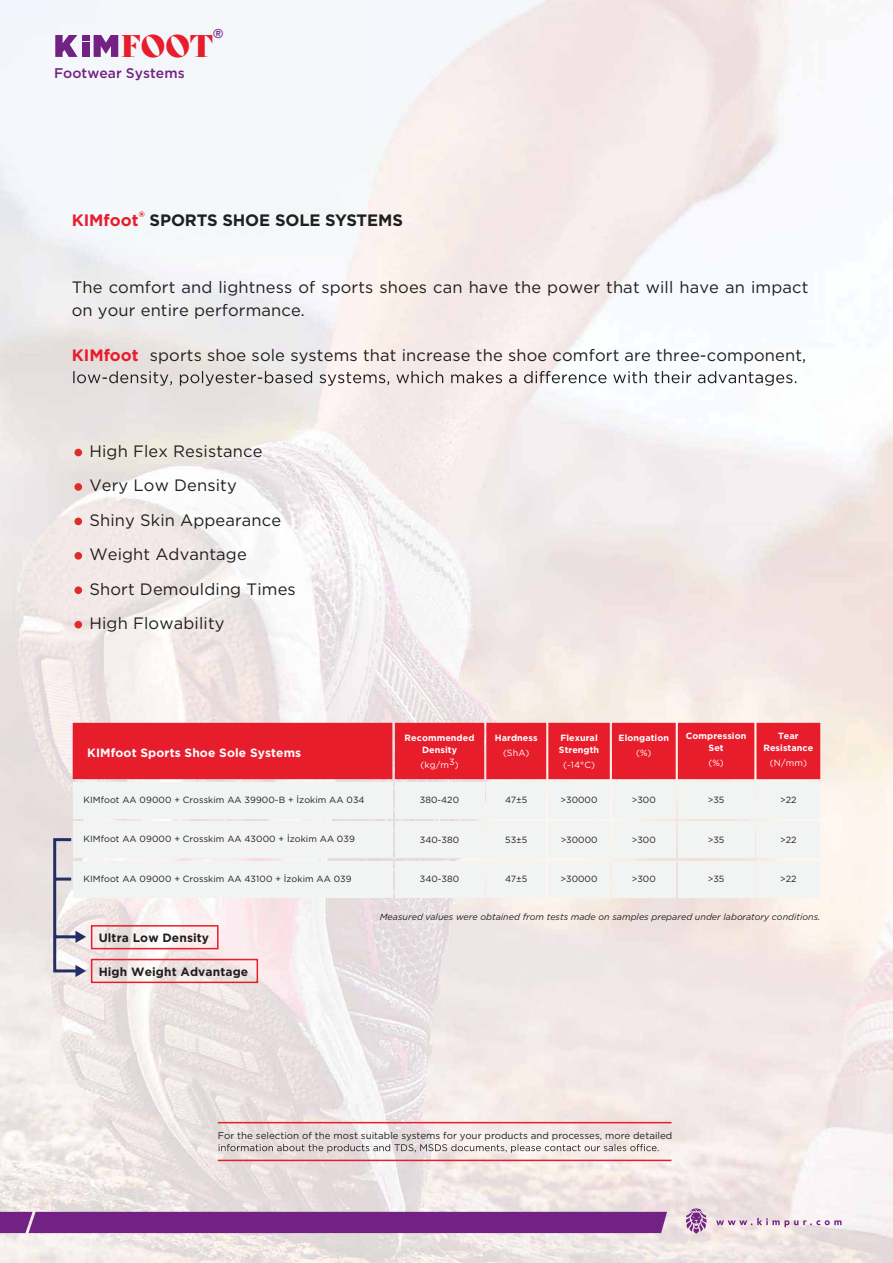
<style>
.page{position:relative;width:893px;height:1263px;background:#fff}
.page>*{position:absolute;margin:0;border:0;box-sizing:border-box;transform-origin:0 0}
.t1{font:30.45px "Bely Display";color:#e81d2c}
.t2{font:16.5px/34.5px "Gotham";letter-spacing:.01em;color:#211e1f}
.t3{font:700 16.5px "Gotham";letter-spacing:-.005em;color:#211e1f}
.t4{font:13.95px "Gotham Medium Tr";color:#722282}
.t5{font:500 12.75px "Avenir";color:#722282}
.t6{font:700 12px "Gotham";letter-spacing:.01em;color:#211e1f}
.t7{font:700 12px "Gotham";letter-spacing:.01em;color:#fff}
.t8{font:9.75px "Gotham";color:#231f20}
.t9{font:9px "Gotham";letter-spacing:.01em;color:#211e1f}
.t10{font:9px "Gotham Book Italic Tr";color:#231f20}
.t11{font:9px "Gotham";color:#231f20}
.t12{font:700 9px/12px "Gotham";letter-spacing:.01em;color:#fff;text-align:center}
.t13{font:9px "Gotham";letter-spacing:.01em;color:#fff}
.s1{color:#e81d2c}
.s2{font-weight:700;color:#e81d2c}
</style>
<div class="page">
<img style="left:0;top:0;width:893px;height:1263px">
<svg style="left:73px;top:371px;width:723px;height:15px"></svg>
<svg style="left:74px;top:449px;width:8px;height:7px"></svg>
<svg style="left:74px;top:621px;width:8px;height:7px"></svg>
<svg style="left:74px;top:586px;width:8px;height:8px"></svg>
<svg style="left:74px;top:552px;width:8px;height:8px"></svg>
<svg style="left:74px;top:518px;width:8px;height:7px"></svg>
<svg style="left:74px;top:483px;width:8px;height:8px"></svg>
<div style="left:73px;top:782px;width:319px;height:37px;background:#f2f3f3"></div>
<div style="left:395px;top:782px;width:89px;height:37px;background:#f2f3f3"></div>
<div style="left:486px;top:782px;width:60px;height:37px;background:#f2f3f3"></div>
<div style="left:486px;top:723px;width:60px;height:56px;background:#e81d2c"></div>
<div style="left:73px;top:723px;width:411px;height:56px;background:#e81d2c"></div>
<div style="left:548px;top:782px;width:62px;height:37px;background:#f2f3f3"></div>
<div style="left:548px;top:723px;width:62px;height:56px;background:#e81d2c"></div>
<div style="left:612px;top:782px;width:64px;height:37px;background:#f2f3f3"></div>
<div style="left:612px;top:723px;width:64px;height:56px;background:#e81d2c"></div>
<div style="left:756px;top:782px;width:64px;height:37px;background:#f2f3f3"></div>
<div style="left:756px;top:723px;width:64px;height:56px;background:#e81d2c"></div>
<div style="left:678px;top:782px;width:76px;height:37px;background:#f2f3f3"></div>
<div style="left:678px;top:723px;width:76px;height:56px;background:#e81d2c"></div>
<div style="left:73px;top:821px;width:319px;height:37px;background:#f2f3f3"></div>
<div style="left:395px;top:821px;width:89px;height:37px;background:#f2f3f3"></div>
<div style="left:486px;top:821px;width:60px;height:37px;background:#f2f3f3"></div>
<div style="left:548px;top:821px;width:62px;height:37px;background:#f2f3f3"></div>
<div style="left:612px;top:821px;width:64px;height:37px;background:#f2f3f3"></div>
<div style="left:756px;top:821px;width:64px;height:37px;background:#f2f3f3"></div>
<div style="left:678px;top:821px;width:76px;height:37px;background:#f2f3f3"></div>
<div style="left:73px;top:861px;width:319px;height:36px;background:#f2f3f3"></div>
<div style="left:395px;top:861px;width:89px;height:36px;background:#f2f3f3"></div>
<div style="left:486px;top:861px;width:60px;height:36px;background:#f2f3f3"></div>
<div style="left:548px;top:861px;width:62px;height:36px;background:#f2f3f3"></div>
<div style="left:612px;top:861px;width:64px;height:36px;background:#f2f3f3"></div>
<div style="left:756px;top:861px;width:64px;height:36px;background:#f2f3f3"></div>
<div style="left:678px;top:861px;width:76px;height:36px;background:#f2f3f3"></div>
<svg style="left:219px;top:1144px;width:440px;height:9px;background:#cbc3c2"></svg>
<svg style="left:52px;top:837px;width:207px;height:147px"></svg>
<hr style="left:218px;top:1122px;width:453px;height:1px;background:#e81d2c">
<hr style="left:218px;top:1160px;width:453px;height:1px;background:#e81d2c">
<svg style="left:716px;top:1218px;width:125px;height:9px"></svg>
<div style="left:0;top:1212px;width:667px;height:21px;background:#722282"></div>
<svg style="left:686px;top:1208px;width:20px;height:26px"></svg>
<svg style="left:55px;top:35px;width:23px;height:22px"></svg>
<div style="left:82px;top:42px;width:7px;height:15px;background:#722282"></div>
<div style="left:82px;top:35px;width:7px;height:6px;background:#722282"></div>
<svg style="left:94px;top:35px;width:24px;height:22px"></svg>
<p class="t5" style="left:213px;top:22px;width:12px">®</p>
<h1 class="t1" style="left:121px;top:21px;width:94px">FOOT</h1>
<p class="t4" style="left:54px;top:65px;width:132px">Footwear Systems</p>
<p class="t3" style="left:72px;top:209px;width:333px"><span class="s1">KIMfoot</span><sup>®</sup> SPORTS SHOE SOLE SYSTEMS</p>
<p class="t2" style="left:72px;top:276px;width:738px;line-height:22.5px">The comfort and lightness of sports shoes can have the power that will have an impact on your entire performance.</p>
<p class="t2" style="left:72px;top:337px;width:736px"><span class="s2">KIMfoot</span> sports shoe sole systems that increase the shoe comfort are three-component,</p>
<p class="t2" style="left:89px;top:433px;width:208px">High Flex Resistance<br>Very Low Density<br>Shiny Skin Appearance<br>Weight Advantage<br>Short Demoulding Times<br>High Flowability</p>
<p class="t7" style="left:87px;top:744px;width:215px">KIMfoot Sports Shoe Sole Systems</p>
<p class="t9" style="left:84px;top:794px;width:282px">KIMfoot AA 09000 + Crosskim AA 39900-B + İzokim AA 034</p>
<p class="t12" style="left:405px;top:731px;width:71px">Recommended<br>Density</p>
<p class="t13" style="left:421px;top:759px;width:40px">(kg/m3)</p>
<p class="t12" style="left:495px;top:731px;width:44px">Hardness</p>
<p class="t13" style="left:503px;top:747px;width:28px">(ShA)</p>
<p class="t12" style="left:559px;top:731px;width:42px;text-align:left">Flexural<br>Strength</p>
<p class="t13" style="left:563px;top:759px;width:33px">(-14°C)</p>
<p class="t12" style="left:619px;top:731px;width:52px">Elongation</p>
<p class="t13" style="left:636px;top:747px;width:17px">(%)</p>
<p class="t11" style="left:420px;top:794px;width:41px">380-420</p>
<p class="t11" style="left:505px;top:794px;width:24px">47±5</p>
<p class="t11" style="left:561px;top:794px;width:38px">&gt;30000</p>
<p class="t11" style="left:632px;top:794px;width:26px">&gt;300</p>
<p class="t12" style="left:686px;top:730px;width:62px">Compression<br>Set</p>
<p class="t13" style="left:708px;top:757px;width:17px">(%)</p>
<p class="t11" style="left:708px;top:794px;width:18px">&gt;35</p>
<p class="t11" style="left:780px;top:794px;width:18px">&gt;22</p>
<p class="t12" style="left:763px;top:730px;width:51px">Tear<br>Resistance</p>
<p class="t13" style="left:770px;top:757px;width:39px">(N/mm)</p>
<p class="t9" style="left:84px;top:833px;width:273px">KIMfoot AA 09000 + Crosskim AA 43000 + İzokim AA 039</p>
<p class="t11" style="left:420px;top:834px;width:41px">340-380</p>
<p class="t11" style="left:505px;top:834px;width:24px">53±5</p>
<p class="t11" style="left:561px;top:834px;width:38px">&gt;30000</p>
<p class="t11" style="left:632px;top:834px;width:26px">&gt;300</p>
<p class="t11" style="left:708px;top:834px;width:18px">&gt;35</p>
<p class="t11" style="left:780px;top:834px;width:18px">&gt;22</p>
<p class="t9" style="left:84px;top:873px;width:270px">KIMfoot AA 09000 + Crosskim AA 43100 + İzokim AA 039</p>
<p class="t11" style="left:420px;top:873px;width:41px">340-380</p>
<p class="t11" style="left:505px;top:873px;width:24px">47±5</p>
<p class="t11" style="left:561px;top:873px;width:38px">&gt;30000</p>
<p class="t11" style="left:632px;top:873px;width:26px">&gt;300</p>
<p class="t11" style="left:708px;top:873px;width:18px">&gt;35</p>
<p class="t11" style="left:780px;top:873px;width:18px">&gt;22</p>
<p class="t10" style="left:380px;top:912px;width:442px">Measured values were obtained from tests made on samples prepared under laboratory conditions.</p>
<p class="t6" style="left:99px;top:929px;width:112px">Ultra Low Density</p>
<p class="t6" style="left:99px;top:964px;width:151px">High Weight Advantage</p>
<p class="t8" style="left:218px;top:1130px;width:456px">For the selection of the most suitable systems for your products and processes, more detailed</p>
</div>
